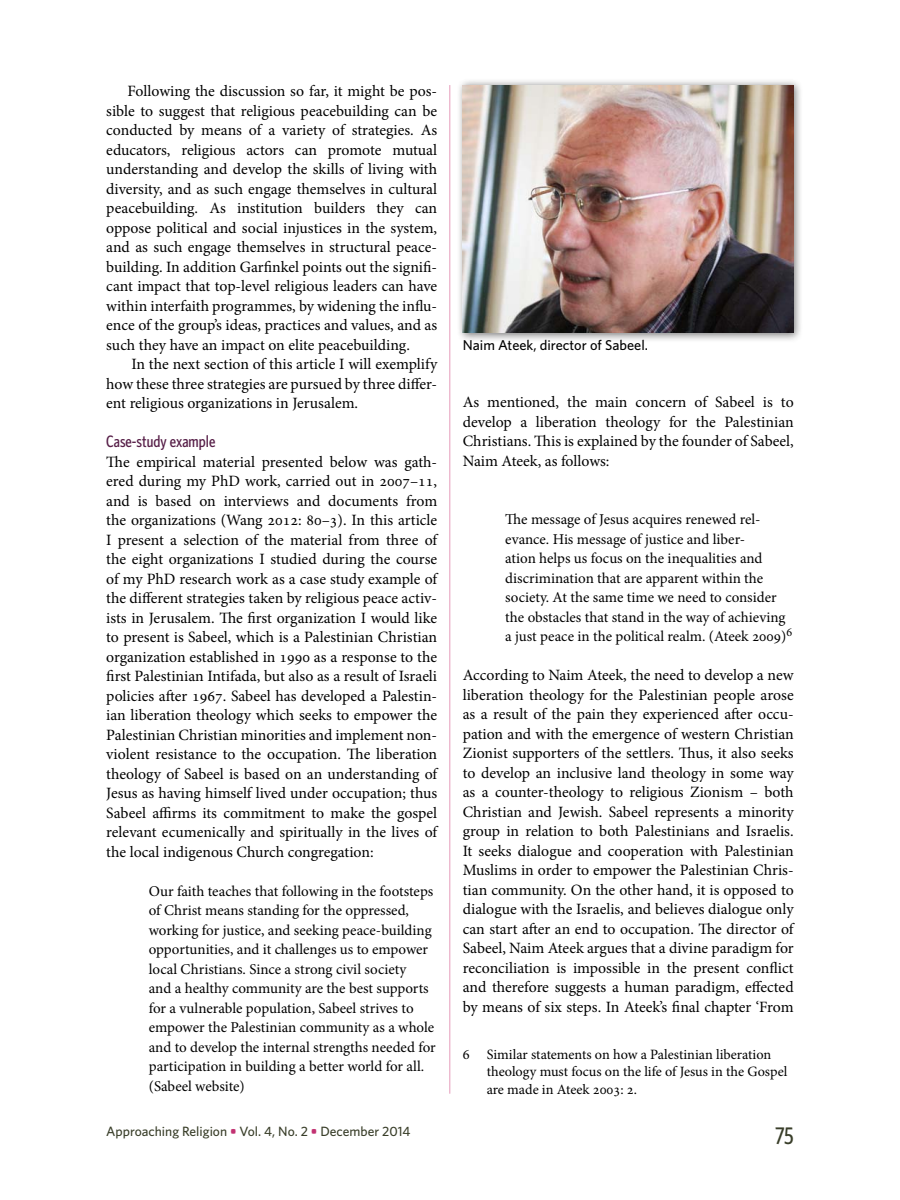
<style>
.page{position:relative;width:900px;height:1200px;background:#fff}
.page>*{position:absolute;margin:0;border:0;box-sizing:border-box;transform-origin:0 0}
.t1{font:500 24px "Whitney Condensed";color:#393e29}
.t2{font:500 16.5px "Whitney Condensed";color:#571f48}
.t3{font:15.75px/19.5px "Minion Pro";color:#000;text-align:justify}
.t4{font:15px/19.5px "Minion Pro";color:#000}
.t5{font:14.25px/17.2px "Minion Pro";color:#000}
.t6{font:500 14.25px "Whitney";color:#000}
.t7{font:500 13.5px "Whitney";color:#393e29}
.s1{font-weight:700;color:#c23272}
</style>
<div class="page">
<hr style="left:450px;top:85px;width:1px;height:1009px;background:#e69cba">
<div style="left:456px;top:78px;width:347px;height:265px;background:#000;opacity:.5"></div>
<img style="left:463px;top:85px;width:331px;height:248px">
<p class="t3" style="left:106px;top:82px;width:332px;text-indent:21px">Following the discussion so far, it might be pos&shy;sible to suggest that religious peacebuilding can be conducted by means of a variety of strategies. As educators, religious actors can promote mutual understanding and develop the skills of living with diversity, and as such engage themselves in cultural peacebuilding. As institution builders they can oppose political and social injustices in the system, and as such engage themselves in structural peace&shy;building. In addition Garfinkel points out the signifi&shy;cant impact that top-level religious leaders can have within interfaith programmes, by widening the influ&shy;ence of the group’s ideas, practices and values, and as such they have an impact on elite peacebuilding.</p>
<p class="t3" style="left:106px;top:355px;width:332px;text-indent:25px">In the next section of this article I will exemplify how these three strategies are pursued by three differ&shy;ent religious organizations in Jerusalem.</p>
<p class="t2" style="left:106px;top:432px;width:111px">Case-study example</p>
<p class="t3" style="left:106px;top:452px;width:333px">The empirical material presented below was gath&shy;ered during my PhD work, carried out in 2007–11, and is based on interviews and documents from the organizations (Wang 2012: 80–3). In this article I present a selection of the material from three of the eight organizations I studied during the course of my PhD research work as a case study example of the different strategies taken by religious peace activ&shy;ists in Jerusalem. The first organization I would like to present is Sabeel, which is a Palestinian Christian organization established in 1990 as a response to the first Palestinian Intifada, but also as a result of Israeli policies after 1967. Sabeel has developed a Palestin&shy;ian liberation theology which seeks to empower the Palestinian Christian minorities and implement non&shy;violent resistance to the occupation. The liberation theology of Sabeel is based on an understanding of Jesus as having himself lived under occupation; thus Sabeel affirms its commitment to make the gospel relevant ecumenically and spiritually in the lives of the local indigenous Church congregation:</p>
<p class="t4" style="left:149px;top:882px;width:288px">Our faith teaches that following in the footsteps of Christ means standing for the oppressed, working for justice, and seeking peace-building opportunities, and it challenges us to empower local Christians. Since a strong civil society<br>and a healthy community are the best supports for a vulnerable population, Sabeel strives to empower the Palestinian community as a whole and to develop the internal strengths needed for participation in building a better world for all. (Sabeel website)</p>
<p class="t7" style="left:106px;top:1122px;width:306px">Approaching Religion <span class="s1">•</span> Vol. 4, No. 2 <span class="s1">•</span> December 2014</p>
<p class="t6" style="left:463px;top:336px;width:187px">Naim Ateek, director of Sabeel.</p>
<p class="t3" style="left:463px;top:393px;width:332px">As mentioned, the main concern of Sabeel is to develop a liberation theology for the Palestinian Christians. This is explained by the founder of Sabeel, Naim Ateek, as follows:</p>
<p class="t4" style="left:505px;top:510px;width:288px">The message of Jesus acquires renewed rel&shy;evance. His message of justice and liber-<br>ation helps us focus on the inequalities and discrimination that are apparent within the society. At the same time we need to consider the obstacles that stand in the way of achieving a just peace in the political realm. (Ateek 2009)<sup>6</sup></p>
<p class="t3" style="left:463px;top:666px;width:333px">According to Naim Ateek, the need to develop a new liberation theology for the Palestinian people arose as a result of the pain they experienced after occu&shy;pation and with the emergence of western Christian Zionist supporters of the settlers. Thus, it also seeks to develop an inclusive land theology in some way as a counter-theology to religious Zionism – both Christian and Jewish. Sabeel represents a minority group in relation to both Palestinians and Israelis.<br>It seeks dialogue and cooperation with Palestinian Muslims in order to empower the Palestinian Chris&shy;tian community. On the other hand, it is opposed to dialogue with the Israelis, and believes dialogue only can start after an end to occupation. The director of Sabeel, Naim Ateek argues that a divine paradigm for reconciliation is impossible in the present conflict and therefore suggests a human paradigm, effected by means of six steps. In Ateek’s final chapter ‘From</p>
<p class="t5" style="left:487px;top:1046px;width:302px;text-indent:-24px">6 Similar statements on how a Palestinian liberation theology must focus on the life of Jesus in the Gospel are made in Ateek 2003: 2.</p>
<h1 class="t1" style="left:775px;top:1121px;width:20px">75</h1>
</div>
